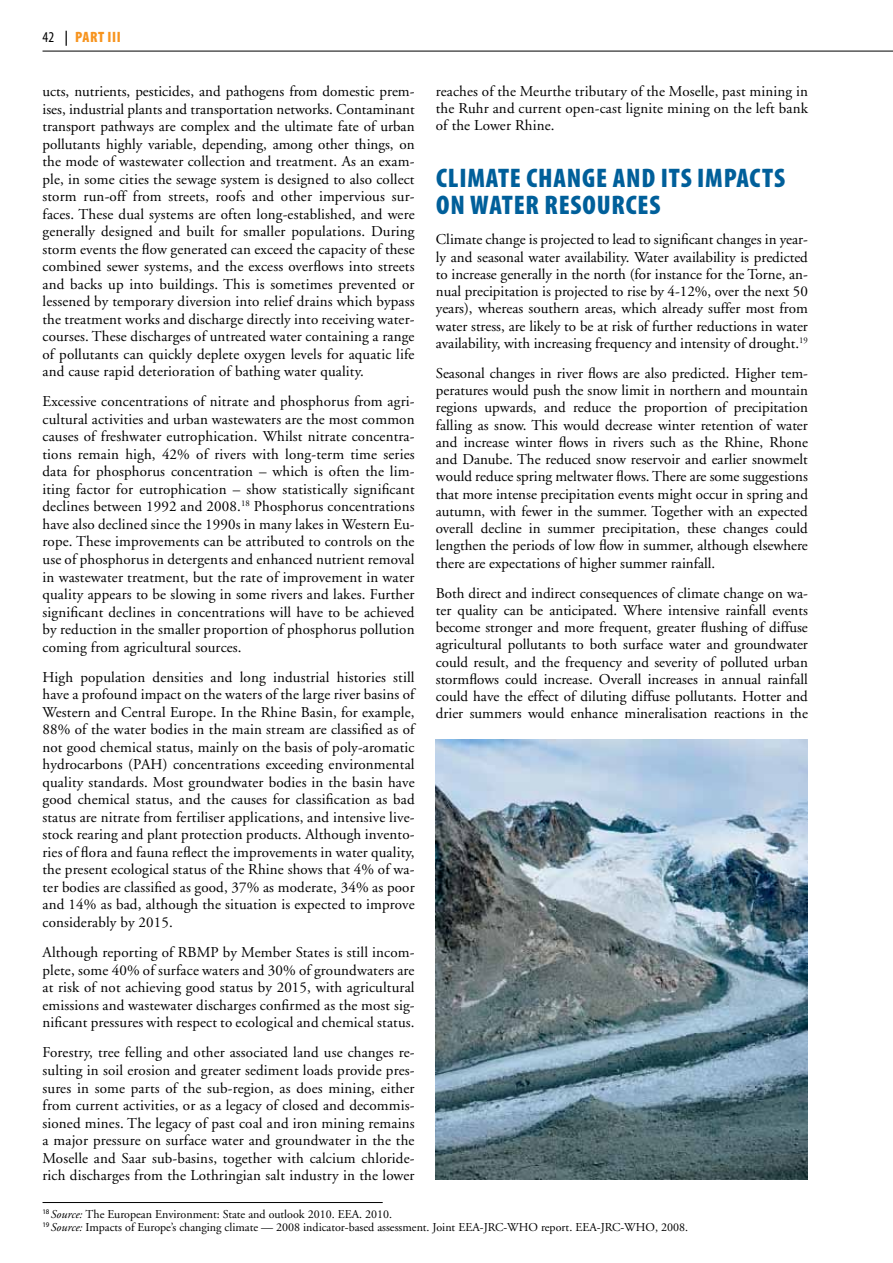
<style>
.page{position:relative;width:893px;height:1263px;background:#fff}
.page>*{position:absolute;margin:0;border:0;box-sizing:border-box;transform-origin:0 0}
.t1{font:900 condensed 27px "Myriad Pro";letter-spacing:.03em;color:#005f9a}
.t2{font:15px/17.5px "Adobe Garamond";letter-spacing:.01em;color:#000;text-align:justify}
.t3{font:900 condensed 15px "Myriad Pro";letter-spacing:.04em;color:#f7941e}
.t4{font:12px/13.5px "Adobe Garamond";color:#000}
.s1{font-weight:400;color:#000}
.s2{font-weight:600;color:#000}
.s3{font-style:italic}
</style>
<div class="page">
<hr style="left:43px;top:51px;width:850px;height:1px;background:#000">
<hr style="left:43px;top:1202px;width:340px;height:1px;background:#000">
<img style="left:436px;top:740px;width:372px;height:440px">
<p class="t3" style="left:43px;top:29px;width:80px"><span class="s1">42</span> <span class="s2">|</span> PART III</p>
<p class="t2" style="left:43px;top:83px;width:374px">ucts, nutrients, pesticides, and pathogens from domestic prem&shy;ises, industrial plants and transportation networks. Contaminant transport pathways are complex and the ultimate fate of urban pollutants highly variable, depending, among other things, on the mode of wastewater collection and treatment. As an exam&shy;ple, in some cities the sewage system is designed to also collect storm run-off from streets, roofs and other impervious sur&shy;faces. These dual systems are often long-established, and were generally designed and built for smaller populations. During storm events the flow generated can exceed the capacity of these combined sewer systems, and the excess overflows into streets and backs up into buildings. This is sometimes prevented or lessened by temporary diversion into relief drains which bypass the treatment works and discharge directly into receiving water&shy;courses. These discharges of untreated water containing a range of pollutants can quickly deplete oxygen levels for aquatic life and cause rapid deterioration of bathing water quality.</p>
<p class="t2" style="left:43px;top:393px;width:374px">Excessive concentrations of nitrate and phosphorus from agri&shy;cultural activities and urban wastewaters are the most common causes of freshwater eutrophication. Whilst nitrate concentra&shy;tions remain high, 42% of rivers with long-term time series data for phosphorus concentration – which is often the lim&shy;iting factor for eutrophication – show statistically significant declines between 1992 and 2008.<sup>18</sup> Phosphorus concentrations have also declined since the 1990s in many lakes in Western Eu&shy;rope. These improvements can be attributed to controls on the use of phosphorus in detergents and enhanced nutrient removal in wastewater treatment, but the rate of improvement in water quality appears to be slowing in some rivers and lakes. Further significant declines in concentrations will have to be achieved by reduction in the smaller proportion of phosphorus pollution coming from agricultural sources.</p>
<p class="t2" style="left:43px;top:669px;width:374px">High population densities and long industrial histories still have a profound impact on the waters of the large river basins of Western and Central Europe. In the Rhine Basin, for example, 88% of the water bodies in the main stream are classified as of not good chemical status, mainly on the basis of poly-aromatic hydrocarbons (PAH) concentrations exceeding environmental quality standards. Most groundwater bodies in the basin have good chemical status, and the causes for classification as bad status are nitrate from fertiliser applications, and intensive live&shy;stock rearing and plant protection products. Although invento&shy;ries of flora and fauna reflect the improvements in water quality, the present ecological status of the Rhine shows that 4% of wa&shy;ter bodies are classified as good, 37% as moderate, 34% as poor and 14% as bad, although the situation is expected to improve considerably by 2015.</p>
<p class="t2" style="left:43px;top:944px;width:374px">Although reporting of RBMP by Member States is still incom&shy;plete, some 40% of surface waters and 30% of groundwaters are at risk of not achieving good status by 2015, with agricultural emissions and wastewater discharges confirmed as the most sig&shy;nificant pressures with respect to ecological and chemical status.</p>
<p class="t2" style="left:43px;top:1044px;width:374px">Forestry, tree felling and other associated land use changes re&shy;sulting in soil erosion and greater sediment loads provide pres&shy;sures in some parts of the sub-region, as does mining, either from current activities, or as a legacy of closed and decommis&shy;sioned mines. The legacy of past coal and iron mining remains a major pressure on surface water and groundwater in the the Moselle and Saar sub-basins, together with calcium chloride&shy;rich discharges from the Lothringian salt industry in the lower</p>
<p class="t2" style="left:436px;top:83px;width:374px">reaches of the Meurthe tributary of the Moselle, past mining in the Ruhr and current open-cast lignite mining on the left bank of the Lower Rhine.</p>
<h1 class="t1" style="left:436px;top:163px;width:301px">CLIMATE CHANGE AND ITS IMPACT</h1>
<h1 class="t1" style="left:774px;top:163px;width:13px">S</h1>
<h1 class="t1" style="left:436px;top:190px;width:226px">ON WATER RESOURCES</h1>
<p class="t2" style="left:436px;top:231px;width:374px">Climate change is projected to lead to significant changes in year&shy;ly and seasonal water availability. Water availability is predicted to increase generally in the north (for instance for the Torne, an&shy;nual precipitation is projected to rise by 4-12%, over the next 50 years), whereas southern areas, which already suffer most from water stress, are likely to be at risk of further reductions in water availability, with increasing frequency and intensity of drought.<sup>19</sup></p>
<p class="t2" style="left:436px;top:365px;width:374px">Seasonal changes in river flows are also predicted. Higher tem&shy;peratures would push the snow limit in northern and mountain regions upwards, and reduce the proportion of precipitation falling as snow. This would decrease winter retention of water and increase winter flows in rivers such as the Rhine, Rhone and Danube. The reduced snow reservoir and earlier snowmelt would reduce spring meltwater flows. There are some suggestions that more intense precipitation events might occur in spring and autumn, with fewer in the summer. Together with an expected overall decline in summer precipitation, these changes could lengthen the periods of low flow in summer, although elsewhere there are expectations of higher summer rainfall.</p>
<p class="t2" style="left:436px;top:585px;width:374px">Both direct and indirect consequences of climate change on wa&shy;ter quality can be anticipated. Where intensive rainfall events become stronger and more frequent, greater flushing of diffuse agricultural pollutants to both surface water and groundwater could result, and the frequency and severity of polluted urban stormflows could increase. Overall increases in annual rainfall could have the effect of diluting diffuse pollutants. Hotter and drier summers would enhance mineralisation reactions in the</p>
<p class="t4" style="left:43px;top:1207px;width:647px"><sup>18</sup> <span class="s3">Source:</span> The European Environment: State and outlook 2010. EEA. 2010.<br><sup>19</sup> <span class="s3">Source:</span> Impacts of Europe’s changing climate — 2008 indicator-based assessment. Joint EEA-JRC-WHO report. EEA-JRC-WHO, 2008.</p>
</div>
